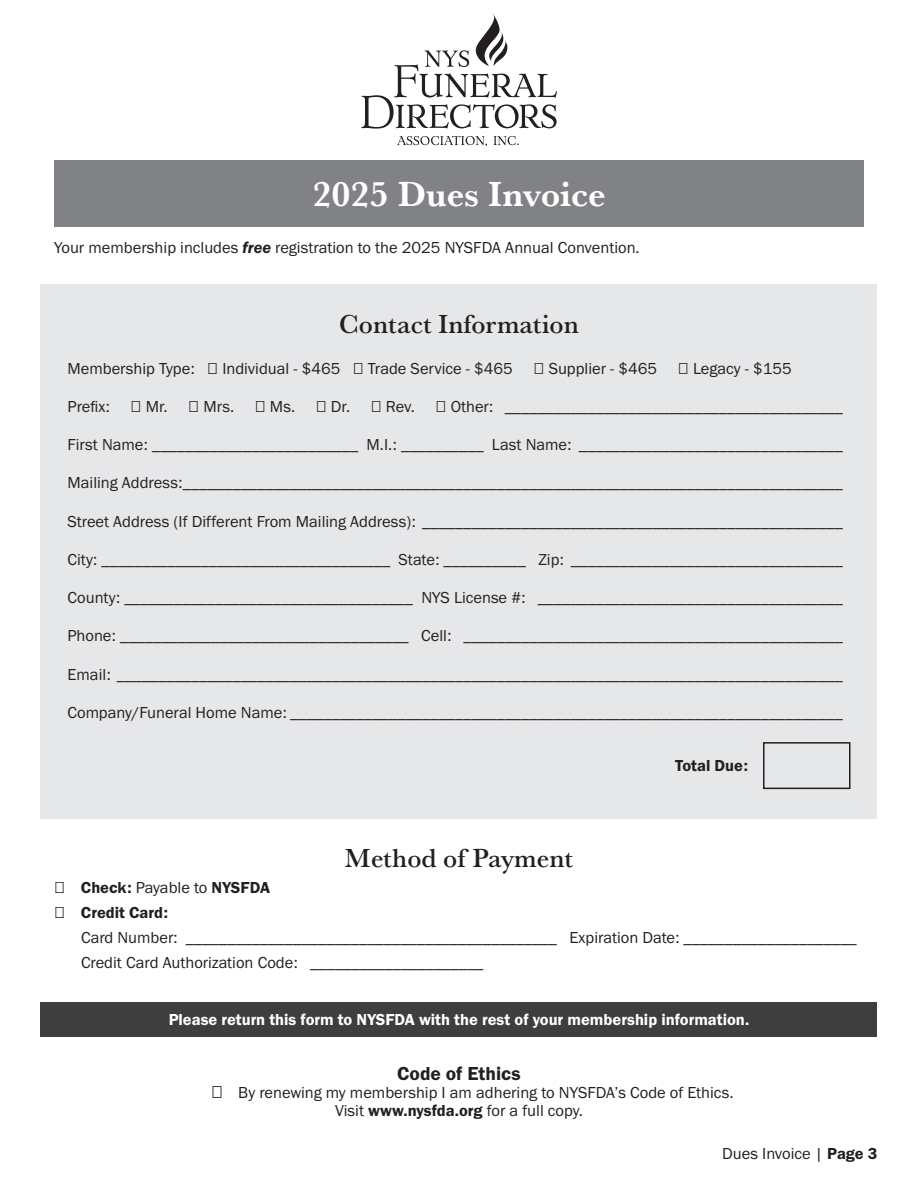
<style>
.page{position:relative;width:918px;height:1188px;background:#fff}
.page>*{position:absolute;margin:0;border:0;box-sizing:border-box;transform-origin:0 0}
.t1{font:700 36px "Baskerville URW";color:#fff}
.Titles{font:500 27px "Baskerville URW";color:#231f20}
.t2{font:19.5px "Franklin Gothic URW Dem";color:#231f20}
.Paragraph_Style_1{font:16.5px "Franklin Gothic URW Boo";color:#231f20}
.t3{font:16.5px "Franklin Gothic URW Dem";color:#fff}
.t4{font:16.5px "Franklin Gothic URW Dem";color:#231f20}
.s1{font-family:"Franklin Gothic URW Dem Ita"}
.s2{font-family:"Franklin Gothic URW Boo"}
.s3{font-size:18px}
.s4{font-family:"Franklin Gothic URW Dem"}
</style>
<div class="page">
<div style="left:54px;top:160px;width:810px;height:67px;background:#808285"></div>
<svg style="left:361px;top:13px;width:196px;height:116px"></svg>
<svg style="left:397px;top:136px;width:90px;height:10px"></svg>
<svg style="left:494px;top:136px;width:25px;height:9px"></svg>
<div style="left:40px;top:284px;width:838px;height:535px;background:#e6e7e9"></div>
<div style="left:763px;top:742px;width:87px;height:47px;border:2px solid #231f20"></div>
<div style="left:40px;top:1003px;width:838px;height:34px;background:#3e3e3f"></div>
<p class="t1" style="left:312px;top:168px;width:295px">2025 Dues Invoice</p>
<p class="Paragraph_Style_1" style="left:54px;top:238px;width:587px">Your membership includes <span class="s1">free</span> registration to the 2025 NYSFDA Annual Convention.</p>
<p class="Titles" style="left:339px;top:305px;width:241px">Contact Information</p>
<p class="Paragraph_Style_1" style="left:68px;top:358px;width:447px">Membership Type: □ Individual - $465 □ Trade Service - $465</p>
<p class="Paragraph_Style_1" style="left:534px;top:358px;width:260px">□ Supplier - $465 □ Legacy - $155</p>
<p class="Paragraph_Style_1" style="left:68px;top:396px;width:44px">Prefix:</p>
<p class="Paragraph_Style_1" style="left:131px;top:396px;width:39px">□ Mr.</p>
<p class="Paragraph_Style_1" style="left:188px;top:396px;width:47px">□ Mrs.</p>
<p class="Paragraph_Style_1" style="left:255px;top:396px;width:42px">□ Ms.</p>
<p class="Paragraph_Style_1" style="left:316px;top:396px;width:36px">□ Dr.</p>
<p class="Paragraph_Style_1" style="left:371px;top:396px;width:46px">□ Rev.</p>
<p class="Paragraph_Style_1" style="left:436px;top:396px;width:409px">□ Other: _________________________________________</p>
<p class="Paragraph_Style_1" style="left:68px;top:434px;width:777px">First Name: _________________________ M.I.: __________ Last Name: ________________________________</p>
<p class="Paragraph_Style_1" style="left:67px;top:473px;width:777px">Mailing Address:________________________________________________________________________________</p>
<p class="Paragraph_Style_1" style="left:68px;top:511px;width:777px">Street Address (If Different From Mailing Address): ___________________________________________________</p>
<p class="Paragraph_Style_1" style="left:68px;top:549px;width:777px">City: ___________________________________ State: __________ Zip: _________________________________</p>
<p class="Paragraph_Style_1" style="left:68px;top:587px;width:777px">County: ___________________________________ NYS License #: _____________________________________</p>
<p class="Paragraph_Style_1" style="left:68px;top:626px;width:777px">Phone: ___________________________________ Cell: ______________________________________________</p>
<p class="Paragraph_Style_1" style="left:68px;top:664px;width:777px">Email: ________________________________________________________________________________________</p>
<p class="Paragraph_Style_1" style="left:68px;top:702px;width:777px">Company/Funeral Home Name: ___________________________________________________________________</p>
<p class="Titles" style="left:345px;top:839px;width:230px">Method of Payment</p>
<p class="t4" style="left:675px;top:755px;width:74px">Total Due:</p>
<p class="t4" style="left:54px;top:878px;width:218px"><span class="s2">□</span> Check: <span class="s2">Payable to</span> NYSFDA</p>
<p class="t4" style="left:54px;top:902px;width:116px"><span class="s2">□</span> Credit Card:</p>
<p class="Paragraph_Style_1" style="left:81px;top:927px;width:777px">Card Number: _____________________________________________ Expiration Date: _____________________</p>
<p class="Paragraph_Style_1" style="left:81px;top:952px;width:404px">Credit Card Authorization Code: _____________________</p>
<p class="t3" style="left:169px;top:1009px;width:582px">Please return this form to NYSFDA with the rest of your membership information.</p>
<p class="t2" style="left:397px;top:1061px;width:125px">Code of Ethics</p>
<p class="Paragraph_Style_1" style="left:211px;top:1082px;width:524px"><span class="s3">□</span> By renewing my membership I am adhering to NYSFDA’s Code of Ethics.</p>
<p class="Paragraph_Style_1" style="left:335px;top:1100px;width:249px">Visit <span class="s4">www.nysfda.org</span> for a full copy.</p>
<p class="Paragraph_Style_1" style="left:722px;top:1143px;width:157px">Dues Invoice | <span class="s4">Page 3</span></p>
</div>
